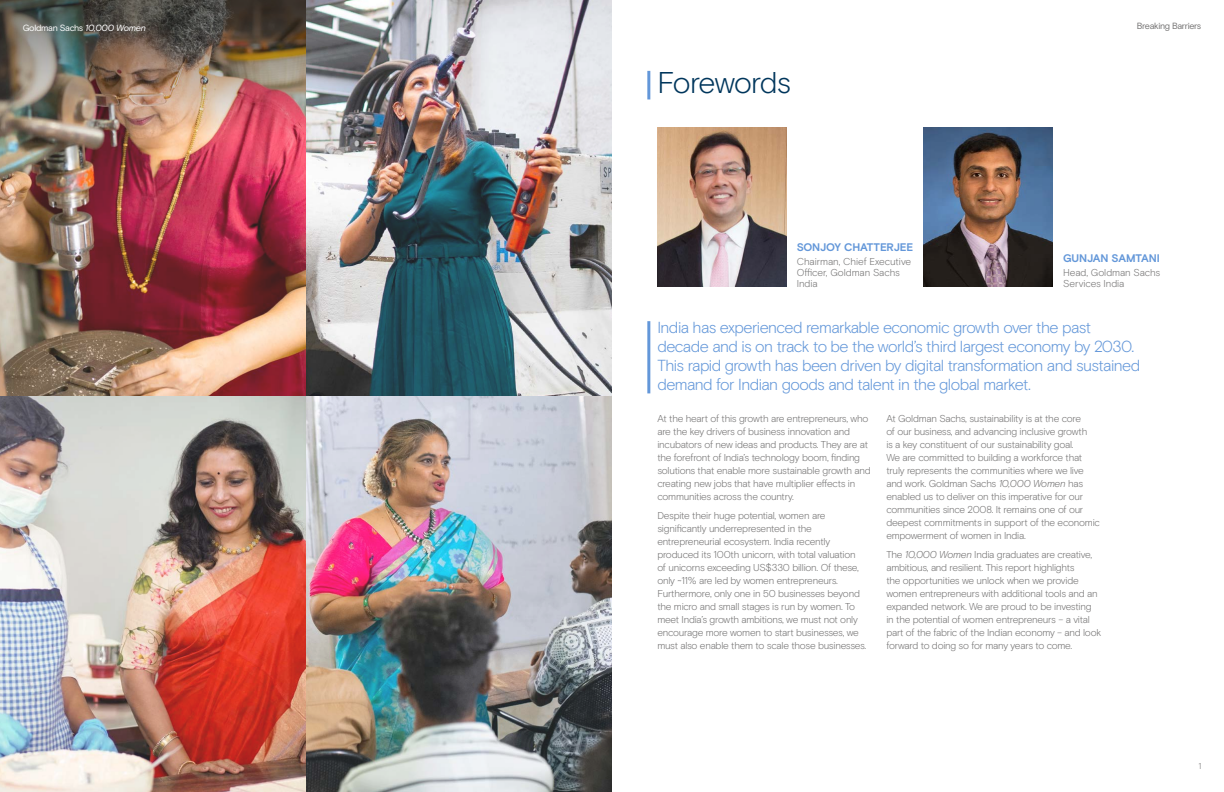
<style>
.page{position:relative;width:1224px;height:792px;background:#fff}
.page>*{position:absolute;margin:0;border:0;box-sizing:border-box;transform-origin:0 0}
.GS___Section_Title{font:300 30px "Basis Grotesque Pro";letter-spacing:-.03em;color:#00365c}
.GS___Introduction{font:300 16px/19px "Basis Grotesque Pro";letter-spacing:-.035em;color:#6397d9}
.GS___Introduction-2{font:700 11px "Basis Grotesque Pro";letter-spacing:-.02em;color:#6397d9}
.GS___CS_Gold_body{font:300 10px/13px "Basis Grotesque Pro";letter-spacing:-.025em;color:#747373}
.GS___Introduction-3{font:300 10px/11px "Basis Grotesque Pro";letter-spacing:-.01em;color:#747373}
.GS___Page_Info_Right{font:9px "Basis Grotesque Pro";letter-spacing:-.035em;color:#fff}
.GS___Page_Info_Right-2{font:9px "Basis Grotesque Pro";letter-spacing:-.04em;color:#747373}
.GS___Page_Info_Right-3{font:300 8.5px "Basis Grotesque Pro";color:#747373}
.s1{font-style:italic}
</style>
<div class="page">
<img style="left:0;top:283px;width:306px;height:113px">
<img style="left:306px;top:0;width:306px;height:396px">
<img style="left:306px;top:396px;width:306px;height:396px">
<img style="left:0;top:396px;width:306px;height:396px">
<hr style="left:647px;top:321px;width:3px;height:72px;background:#6397d9">
<hr style="left:647px;top:71px;width:3px;height:28px;background:#6397d9">
<img style="left:924px;top:128px;width:129px;height:159px">
<img style="left:657px;top:128px;width:129px;height:159px">
<img style="left:0;top:0;width:306px;height:283px">
<p class="GS___Page_Info_Right" style="left:23px;top:23px;width:125px">Goldman Sachs <span class="s1">10,000 Women</span></p>
<p class="GS___Page_Info_Right-2" style="left:1137px;top:21px;width:66px">Breaking Barriers</p>
<p class="GS___Section_Title" style="left:657px;top:65px;width:135px">Forewords</p>
<p class="GS___Introduction-2" style="left:797px;top:241px;width:118px">SONJOY CHATTERJEE</p>
<p class="GS___Introduction-3" style="left:797px;top:256px;width:116px">Chairman, Chief Executive<br>Officer, Goldman Sachs<br>India</p>
<p class="GS___Introduction-2" style="left:1063px;top:252px;width:98px">GUNJAN SAMTANI</p>
<p class="GS___Introduction-3" style="left:1063px;top:267px;width:99px">Head, Goldman Sachs<br>Services India</p>
<p class="GS___Introduction" style="left:657px;top:318px;width:484px">India has experienced remarkable economic growth over the past decade and is on track to be the world’s third largest economy by 2030.<br>This rapid growth has been driven by digital transformation and sustained demand for Indian goods and talent in the global market.</p>
<p class="GS___CS_Gold_body" style="left:657px;top:413px;width:215px">At the heart of this growth are entrepreneurs, who are the key drivers of business innovation and incubators of new ideas and products. They are at the forefront of India’s technology boom, finding solutions that enable more sustainable growth and creating new jobs that have multiplier effects in communities across the country.</p>
<p class="GS___CS_Gold_body" style="left:657px;top:509px;width:211px">Despite their huge potential, women are significantly underrepresented in the entrepreneurial ecosystem. India recently produced its 100th unicorn, with total valuation of unicorns exceeding US$330 billion. Of these, only ~11% are led by women entrepreneurs.<br>Furthermore, only one in 50 businesses beyond the micro and small stages is run by women. To meet India’s growth ambitions, we must not only encourage more women to start businesses, we must also enable them to scale those businesses.</p>
<p class="GS___CS_Gold_body" style="left:886px;top:413px;width:215px">At Goldman Sachs, sustainability is at the core<br>of our business, and advancing inclusive growth<br>is a key constituent of our sustainability goal.<br>We are committed to building a workforce that truly represents the communities where we live and work. Goldman Sachs <span class="s1">10,000 Women</span> has enabled us to deliver on this imperative for our communities since 2008. It remains one of our deepest commitments in support of the economic empowerment of women in India.</p>
<p class="GS___CS_Gold_body" style="left:886px;top:548px;width:216px">The <span class="s1">10,000 Women</span> India graduates are creative, ambitious, and resilient. This report highlights<br>the opportunities we unlock when we provide women entrepreneurs with additional tools and an expanded network. We are proud to be investing in the potential of women entrepreneurs – a vital part of the fabric of the Indian economy – and look forward to doing so for many years to come.</p>
<p class="GS___Page_Info_Right-3" style="left:1198px;top:761px;width:4px">1</p>
</div>
